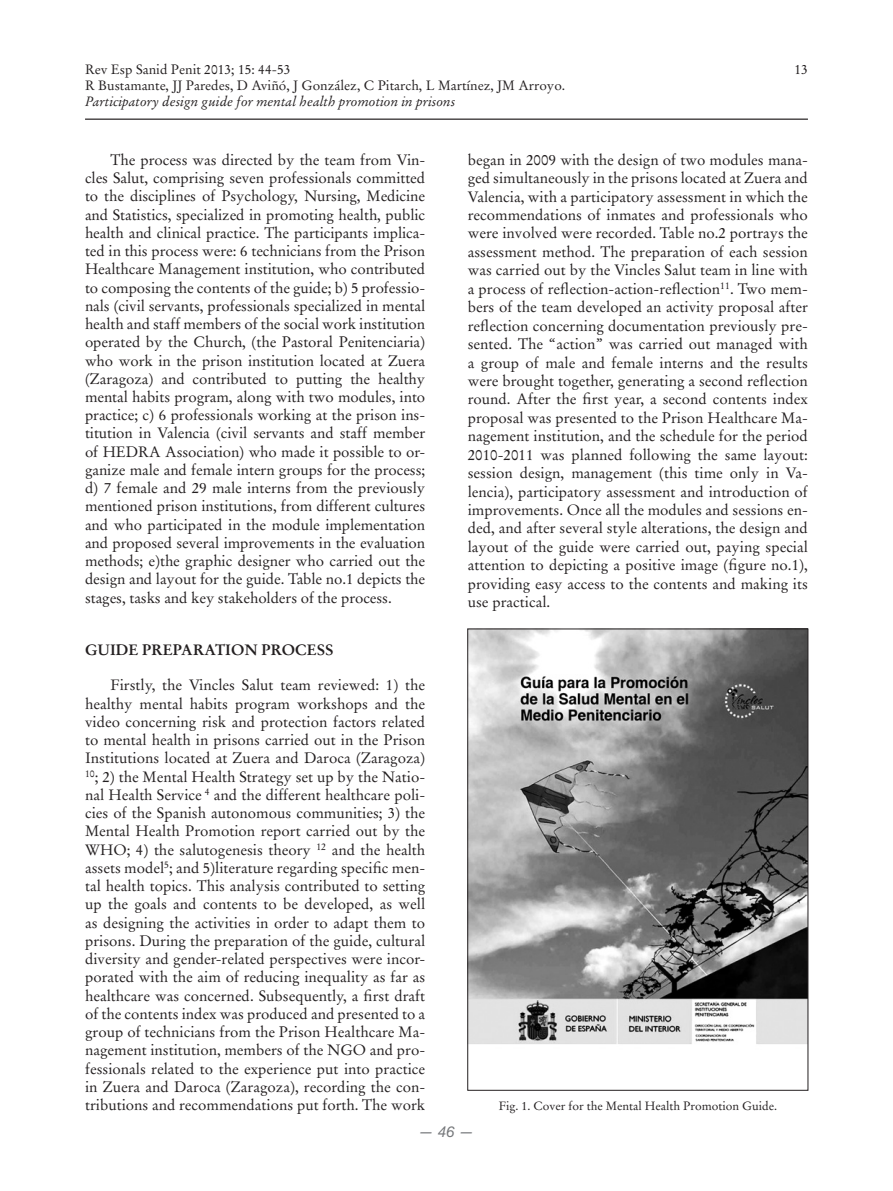
<style>
.page{position:relative;width:893px;height:1191px;background:#fff}
.page>*{position:absolute;margin:0;border:0;box-sizing:border-box;transform-origin:0 0}
.t1{font:15px/18.3px "Stempel Garamond LT Std";color:#231f20;text-align:justify}
.t2{font:700 15px "Stempel Garamond LT Std";color:#231f20}
.t3{font:italic 15px "Helvetica Neue LT Std";color:#76787b}
.t4{font:13.5px "Stempel Garamond LT Std";color:#231f20}
.t5{font:italic 13.5px "Stempel Garamond LT Std";color:#231f20}
.t6{font:12px "Stempel Garamond LT Std";color:#231f20}
</style>
<div class="page">
<hr style="left:85px;top:119px;width:723px;height:1px;background:#231f20">
<img style="left:469px;top:630px;width:337px;height:414px">
<div style="left:467px;top:628px;width:341px;height:462px;border:1px solid #231f20"></div>
<p class="t4" style="left:85px;top:62px;width:207px">Rev Esp Sanid Penit 2013; 15: 44-53</p>
<p class="t4" style="left:794px;top:62px;width:15px">13</p>
<p class="t4" style="left:85px;top:77px;width:482px">R Bustamante, JJ Paredes, D Aviñó, J González, C Pitarch, L Martínez, JM Arroyo.</p>
<p class="t5" style="left:85px;top:93px;width:372px">Participatory design guide for mental health promotion in prisons</p>
<p class="t1" style="left:85px;top:151px;width:342px;text-indent:26px">The process was directed by the team from Vin&shy;cles Salut, comprising seven professionals committed to the disciplines of Psychology, Nursing, Medicine and Statistics, specialized in promoting health, public health and clinical practice. The participants implica&shy;ted in this process were: 6 technicians from the Prison Healthcare Management institution, who contributed to composing the contents of the guide; b) 5 professio&shy;nals (civil servants, professionals specialized in mental health and staff members of the social work institution operated by the Church, (the Pastoral Penitenciaria) who work in the prison institution located at Zuera (Zaragoza) and contributed to putting the healthy mental habits program, along with two modules, into practice; c) 6 professionals working at the prison ins&shy;titution in Valencia (civil servants and staff member of HEDRA Association) who made it possible to or&shy;ganize male and female intern groups for the process; d) 7 female and 29 male interns from the previously mentioned prison institutions, from different cultures and who participated in the module implementation and proposed several improvements in the evaluation methods; e)the graphic designer who carried out the design and layout for the guide. Table no.1 depicts the stages, tasks and key stakeholders of the process.</p>
<p class="t2" style="left:85px;top:640px;width:250px">GUIDE PREPARATION PROCESS</p>
<p class="t1" style="left:85px;top:676px;width:342px;text-indent:26px">Firstly, the Vincles Salut team reviewed: 1) the healthy mental habits program workshops and the video concerning risk and protection factors related to mental health in prisons carried out in the Prison Institutions located at Zuera and Daroca (Zaragoza)<br><sup>10</sup>; 2) the Mental Health Strategy set up by the Natio&shy;nal Health Service <sup>4</sup> and the different healthcare poli&shy;cies of the Spanish autonomous communities; 3) the Mental Health Promotion report carried out by the WHO; 4) the salutogenesis theory <sup>12</sup> and the health assets model<sup>5</sup>; and 5)literature regarding specific men&shy;tal health topics. This analysis contributed to setting up the goals and contents to be developed, as well as designing the activities in order to adapt them to prisons. During the preparation of the guide, cultural diversity and gender-related perspectives were incor&shy;porated with the aim of reducing inequality as far as healthcare was concerned. Subsequently, a first draft of the contents index was produced and presented to a group of technicians from the Prison Healthcare Ma&shy;nagement institution, members of the NGO and pro&shy;fessionals related to the experience put into practice in Zuera and Daroca (Zaragoza), recording the con&shy;tributions and recommendations put forth. The work</p>
<p class="t1" style="left:468px;top:150px;width:342px">began in 2009 with the design of two modules mana&shy;ged simultaneously in the prisons located at Zuera and Valencia, with a participatory assessment in which the recommendations of inmates and professionals who were involved were recorded. Table no.2 portrays the assessment method. The preparation of each session was carried out by the Vincles Salut team in line with a process of reflection-action-reflection<sup>11</sup>. Two mem&shy;bers of the team developed an activity proposal after reflection concerning documentation previously pre&shy;sented. The “action” was carried out managed with a group of male and female interns and the results were brought together, generating a second reflection round. After the first year, a second contents index proposal was presented to the Prison Healthcare Ma&shy;nagement institution, and the schedule for the period 2010-2011 was planned following the same layout: session design, management (this time only in Va&shy;lencia), participatory assessment and introduction of improvements. Once all the modules and sessions en&shy;ded, and after several style alterations, the design and layout of the guide were carried out, paying special attention to depicting a positive image (figure no.1), providing easy access to the contents and making its use practical.</p>
<p class="t6" style="left:499px;top:1098px;width:280px">Fig. 1. Cover for the Mental Health Promotion Guide.</p>
<p class="t3" style="left:419px;top:1122px;width:57px">— 46 —</p>
</div>
